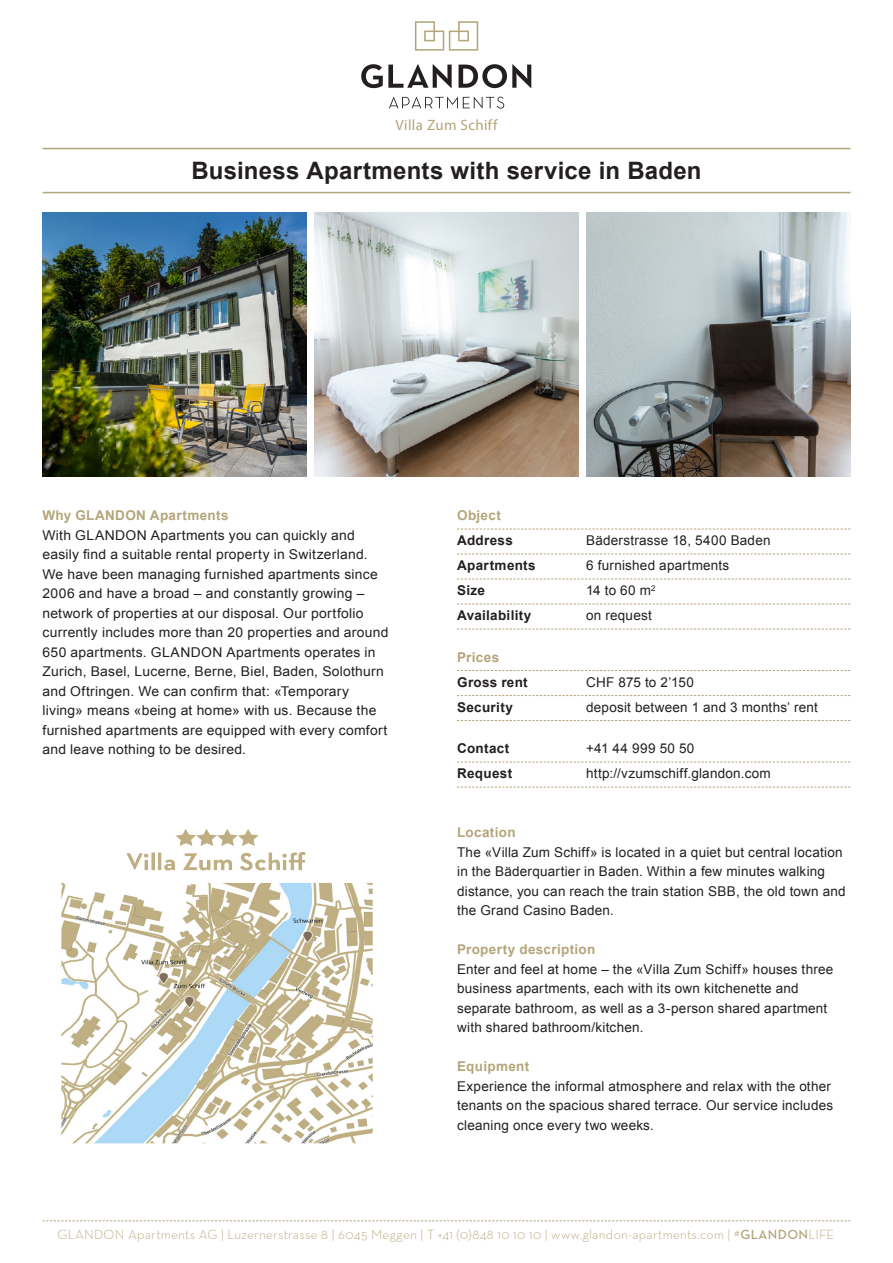
<style>
.page{position:relative;width:893px;height:1263px;background:#fff}
.page>*{position:absolute;margin:0;border:0;box-sizing:border-box;transform-origin:0 0}
.t1{font:700 24px "Arial";letter-spacing:.01em;color:#231f20}
.t2{font:15px "Myriad Pro";letter-spacing:.025em;color:#b4a57a}
.t3{font:13.5px/19.5px "Arial";letter-spacing:.015em;color:#231f20}
.t4{font:300 13.5px "Neutraface Text";letter-spacing:.02em;color:#b4a57a}
.t5{font:700 13.5px "Arial";letter-spacing:.025em;color:#231f20}
.t6{font:700 13.5px "Arial";letter-spacing:.025em;color:#b4a57a}
.s1{font-weight:700;color:#b4a57a}
.s2{font-weight:600}
</style>
<div class="page">
<svg style="left:415px;top:21px;width:63px;height:30px"></svg>
<svg style="left:361px;top:64px;width:91px;height:24px"></svg>
<svg style="left:459px;top:64px;width:72px;height:24px"></svg>
<svg style="left:389px;top:97px;width:115px;height:12px"></svg>
<img style="left:43px;top:213px;width:263px;height:263px">
<img style="left:315px;top:213px;width:263px;height:263px">
<img style="left:587px;top:213px;width:263px;height:263px">
<svg style="left:43px;top:1220px;width:807px;height:1px"></svg>
<hr style="left:43px;top:148px;width:807px;height:1px;background:#b4a57a">
<hr style="left:43px;top:192px;width:807px;height:1px;background:#b4a57a">
<img style="left:61px;top:829px;width:312px;height:315px">
<svg style="left:457px;top:529px;width:393px;height:1px"></svg>
<svg style="left:457px;top:554px;width:393px;height:1px"></svg>
<svg style="left:457px;top:579px;width:393px;height:1px"></svg>
<svg style="left:457px;top:604px;width:393px;height:1px"></svg>
<svg style="left:457px;top:629px;width:393px;height:1px"></svg>
<svg style="left:457px;top:670px;width:393px;height:1px"></svg>
<svg style="left:457px;top:695px;width:393px;height:1px"></svg>
<svg style="left:457px;top:720px;width:393px;height:1px"></svg>
<svg style="left:457px;top:762px;width:393px;height:1px"></svg>
<svg style="left:457px;top:787px;width:393px;height:1px"></svg>
<p class="t2" style="left:395px;top:116px;width:104px">Villa Zum Schiff</p>
<p class="t1" style="left:191px;top:155px;width:512px">Business Apartments with service in Baden</p>
<p class="t3" style="left:43px;top:506px;width:347px"><span class="s1">Why GLANDON Apartments<br></span>With GLANDON Apartments you can quickly and easily find a suitable rental property in Switzerland.<br>We have been managing furnished apartments since 2006 and have a broad – and constantly growing – network of properties at our disposal. Our portfolio currently includes more than 20 properties and around 650 apartments. GLANDON Apartments operates in Zurich, Basel, Lucerne, Berne, Biel, Baden, Solothurn and Oftringen. We can confirm that: «Temporary living» means «being at home» with us. Because the furnished apartments are equipped with every comfort and leave nothing to be desired.</p>
<p class="t6" style="left:457px;top:506px;width:45px">Object</p>
<p class="t5" style="left:457px;top:531px;width:57px">Address</p>
<p class="t3" style="left:586px;top:531px;width:186px">Bäderstrasse 18, 5400 Baden</p>
<p class="t5" style="left:457px;top:556px;width:80px">Apartments</p>
<p class="t3" style="left:586px;top:556px;width:145px">6 furnished apartments</p>
<p class="t5" style="left:457px;top:581px;width:30px">Size</p>
<p class="t3" style="left:586px;top:581px;width:71px">14 to 60 m<sup>2</sup></p>
<p class="t5" style="left:457px;top:606px;width:76px">Availability</p>
<p class="t3" style="left:586px;top:606px;width:67px">on request</p>
<p class="t6" style="left:457px;top:648px;width:44px">Prices</p>
<p class="t5" style="left:457px;top:673px;width:72px">Gross rent</p>
<p class="t3" style="left:586px;top:672px;width:109px">CHF 875 to 2’150</p>
<p class="t5" style="left:457px;top:698px;width:57px">Security</p>
<p class="t3" style="left:586px;top:697px;width:233px">deposit between 1 and 3 months’ rent</p>
<p class="t5" style="left:457px;top:739px;width:54px">Contact</p>
<p class="t3" style="left:586px;top:739px;width:110px">+41 44 999 50 50</p>
<p class="t5" style="left:457px;top:764px;width:57px">Request</p>
<p class="t3" style="left:586px;top:764px;width:186px">http://vzumschiff.glandon.com</p>
<p class="t6" style="left:457px;top:824px;width:60px">Location</p>
<p class="t3" style="left:457px;top:842px;width:390px">The «Villa Zum Schiff» is located in a quiet but central location in the Bäderquartier in Baden. Within a few minutes walking distance, you can reach the train station SBB, the old town and the Grand Casino Baden.</p>
<p class="t6" style="left:457px;top:941px;width:140px">Property description</p>
<p class="t3" style="left:457px;top:959px;width:378px">Enter and feel at home – the «Villa Zum Schiff» houses three business apartments, each with its own kitchenette and separate bathroom, as well as a 3-person shared apartment with shared bathroom/kitchen.</p>
<p class="t3" style="left:457px;top:1057px;width:378px"><span class="s1">Equipment<br></span>Experience the informal atmosphere and relax with the other tenants on the spacious shared terrace. Our service includes cleaning once every two weeks.</p>
<p class="t4" style="left:58px;top:1225px;width:778px">GLANDON Apartments AG | Luzernerstrasse 8 | 6045 Meggen | T +41 (0)848 10 10 10 | www.glandon-apartments.com | #<span class="s2">GLANDON</span>LIFE</p>
</div>
